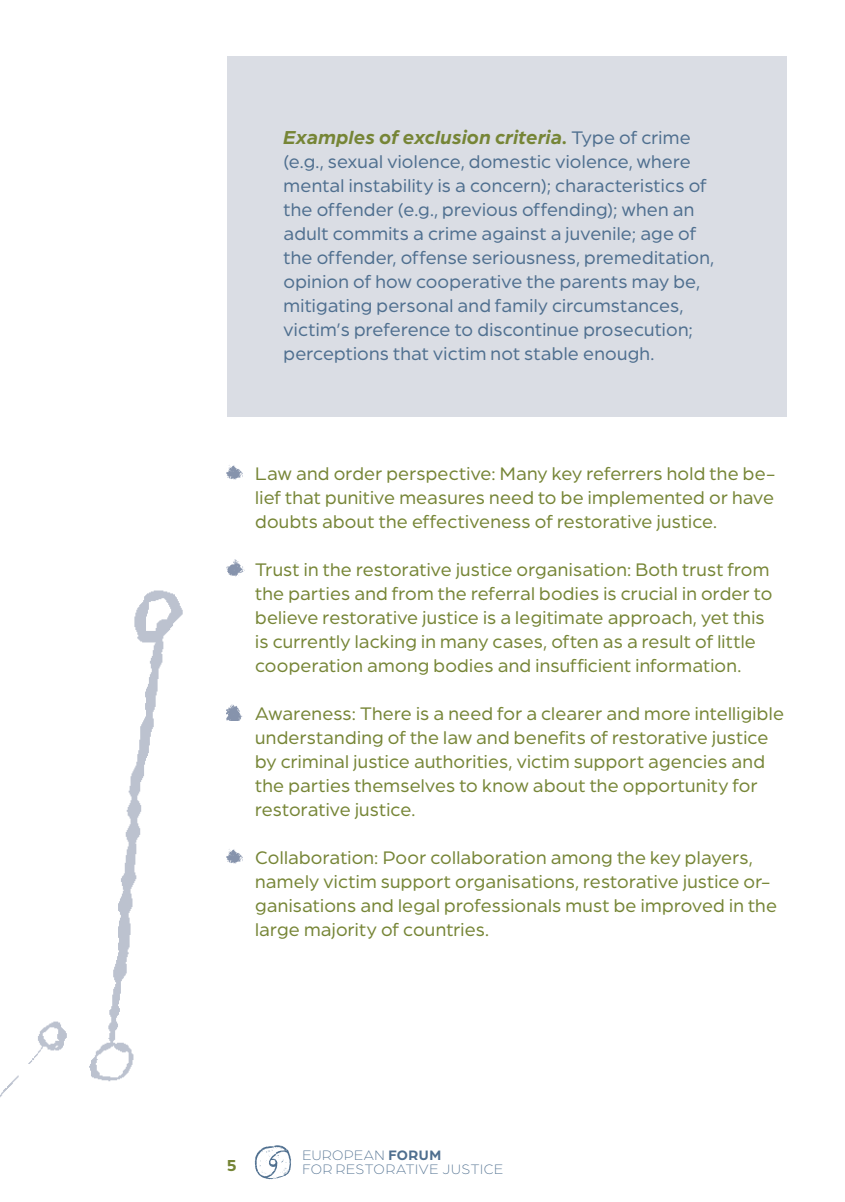
<style>
.page{position:relative;width:845px;height:1202px;background:#fff}
.page>*{position:absolute;margin:0;border:0;box-sizing:border-box;transform-origin:0 0}
.txt{font:italic 700 20px "Arboria";letter-spacing:.015em;color:#768536}
.indentat{font:19.4px/24px "Arboria";letter-spacing:.01em;color:#768536}
.txt-2{font:19.4px/24px "Arboria";letter-spacing:.01em;color:#4f6f8f}
.t1{font:700 18px "Arboria";color:#768536}
.t2{font:300 14.6px/13.8px "Arboria";letter-spacing:.04em;color:#4f6f8f}
.s1{font-weight:400;font-style:normal;font-size:19.4px;color:#4f6f8f}
.s2{font-weight:700}
</style>
<div class="page">
<img style="left:0;top:590px;width:183px;height:507px">
<svg style="left:255px;top:1145px;width:36px;height:35px"></svg>
<div style="left:227px;top:57px;width:559px;height:360px;background:#dadde4"></div>
<img style="left:227px;top:465px;width:16px;height:15px">
<img style="left:227px;top:560px;width:17px;height:16px">
<img style="left:227px;top:704px;width:16px;height:16px">
<img style="left:227px;top:849px;width:16px;height:15px">
<p class="txt" style="left:283px;top:124px;width:409px">Examples of exclusion criteria. <span class="s1">Type of crime</span></p>
<p class="txt-2" style="left:283px;top:149px;width:432px">(e.g., sexual violence, domestic violence, where mental instability is a concern); characteristics of the offender (e.g., previous offending); when an adult commits a crime against a juvenile; age of the offender, offense seriousness, premeditation, opinion of how cooperative the parents may be, mitigating personal and family circumstances, victim’s preference to discontinue prosecution; perceptions that victim not stable enough.</p>
<p class="indentat" style="left:255px;top:461px;width:521px;text-align:justify">Law and order perspective: Many key referrers hold the be&shy;lief that punitive measures need to be implemented or have doubts about the effectiveness of restorative justice.</p>
<p class="indentat" style="left:255px;top:557px;width:518px">Trust in the restorative justice organisation: Both trust from the parties and from the referral bodies is crucial in order to believe restorative justice is a legitimate approach, yet this is currently lacking in many cases, often as a result of little cooperation among bodies and insufficient information.</p>
<p class="indentat" style="left:255px;top:701px;width:530px">Awareness: There is a need for a clearer and more intelligible understanding of the law and benefits of restorative justice by criminal justice authorities, victim support agencies and the parties themselves to know about the opportunity for restorative justice.</p>
<p class="indentat" style="left:255px;top:845px;width:523px">Collaboration: Poor collaboration among the key players, namely victim support organisations, restorative justice or&shy;ganisations and legal professionals must be improved in the large majority of countries.</p>
<p class="t1" style="left:227px;top:1151px;width:12px">5</p>
<p class="t2" style="left:302px;top:1148px;width:202px">EUROPEAN <span class="s2">FORUM<br></span>FOR RESTORATIVE JUSTICE</p>
</div>
